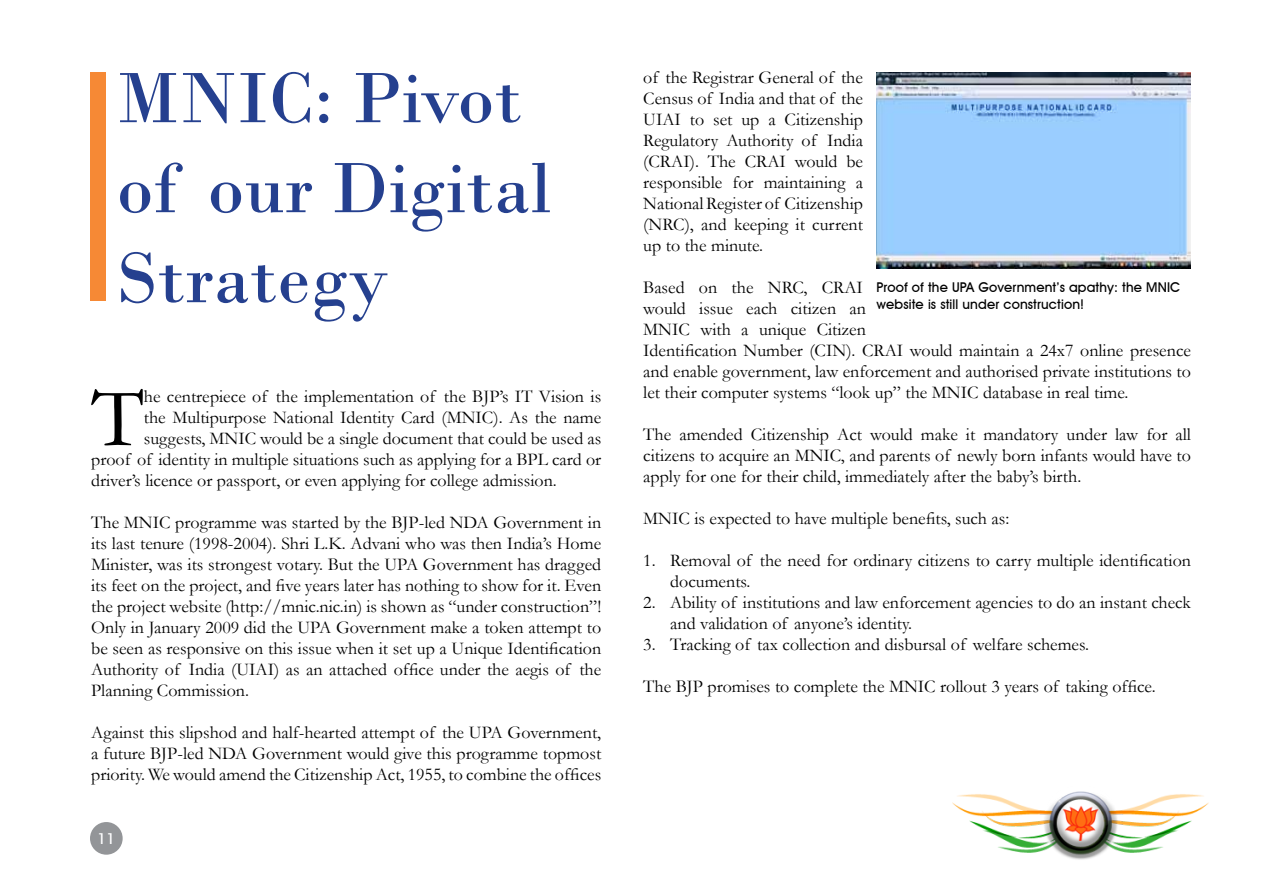
<style>
.page{position:relative;width:1263px;height:893px;background:#fff}
.page>*{position:absolute;margin:0;border:0;box-sizing:border-box;transform-origin:0 0}
.t1{font:85.35px "Garamond";color:#000}
.t2{font:75px/90px "Bodoni";color:#25408f}
.t3{font:18px/21px "Garamond";color:#000;text-align:justify}
.t4{font:500 15px "Avant Garde IT Cby BT";color:#fff}
.t5{font:500 13.5px/16.2px "Avant Garde IT Cby BT";letter-spacing:.01em;color:#000}
</style>
<div class="page">
<img style="left:953px;top:791px;width:256px;height:69px">
<div style="left:90px;top:822px;width:33px;height:33px;background:#939598;border-radius:50%"></div>
<div style="left:90px;top:72px;width:15px;height:229px;background:#f68935"></div>
<img style="left:876px;top:73px;width:315px;height:196px">
<h2 class="t2" style="left:117px;top:53px;width:436px">MNIC: Pivot of our Digital<br>Strategy</h2>
<h1 class="t1" style="left:91px;top:360px;width:54px">T</h1>
<p class="t3" style="left:144px;top:386px;width:459px">he centrepiece of the implementation of the BJP’s IT Vision is</p>
<p class="t3" style="left:144px;top:407px;width:459px">the Multipurpose National Identity Card (MNIC). As the name</p>
<p class="t3" style="left:144px;top:428px;width:459px">suggests, MNIC would be a single document that could be used as</p>
<p class="t3" style="left:91px;top:449px;width:511px">proof of identity in multiple situations such as applying for a BPL card or</p>
<p class="t3" style="left:91px;top:470px;width:467px">driver’s licence or passport, or even applying for college admission.</p>
<p class="t3" style="left:91px;top:512px;width:512px">The MNIC programme was started by the BJP-led NDA Government in its last tenure (1998-2004). Shri L.K. Advani who was then India’s Home Minister, was its strongest votary. But the UPA Government has dragged its feet on the project, and five years later has nothing to show for it. Even the project website (http://mnic.nic.in) is shown as “under construction”!<br>Only in January 2009 did the UPA Government make a token attempt to be seen as responsive on this issue when it set up a Unique Identification Authority of India (UIAI) as an attached office under the aegis of the Planning Commission.</p>
<p class="t3" style="left:91px;top:722px;width:512px">Against this slipshod and half-hearted attempt of the UPA Government, a future BJP-led NDA Government would give this programme topmost priority. We would amend the Citizenship Act, 1955, to combine the offices</p>
<p class="t4" style="left:98px;top:829px;width:19px">11</p>
<p class="t3" style="left:643px;top:66px;width:221px">of the Registrar General of the Census of India and that of the UIAI to set up a Citizenship Regulatory Authority of India (CRAI). The CRAI would be responsible for maintaining a National Register of Citizenship (NRC), and keeping it current up to the minute.</p>
<p class="t3" style="left:643px;top:276px;width:549px;text-align:left">Based on the NRC, CRAI<br>would issue each citizen an<br>MNIC with a unique Citizen<br>Identification Number (CIN). CRAI would maintain a 24x7 online presence and enable government, law enforcement and authorised private institutions to let their computer systems “look up” the MNIC database in real time.</p>
<p class="t3" style="left:643px;top:423px;width:549px">The amended Citizenship Act would make it mandatory under law for all citizens to acquire an MNIC, and parents of newly born infants would have to apply for one for their child, immediately after the baby’s birth.</p>
<p class="t3" style="left:643px;top:507px;width:368px">MNIC is expected to have multiple benefits, such as:</p>
<p class="t3" style="left:670px;top:549px;width:522px;text-indent:-27px">1. Removal of the need for ordinary citizens to carry multiple identification documents.</p>
<p class="t3" style="left:670px;top:591px;width:522px;text-indent:-27px">2. Ability of institutions and law enforcement agencies to do an instant check and validation of anyone’s identity.</p>
<p class="t3" style="left:643px;top:633px;width:447px">3. Tracking of tax collection and disbursal of welfare schemes.</p>
<p class="t3" style="left:643px;top:675px;width:514px">The BJP promises to complete the MNIC rollout 3 years of taking office.</p>
<p class="t5" style="left:876px;top:279px;width:305px">Proof of the UPA Government’s apathy: the MNIC website is still under construction!</p>
</div>
